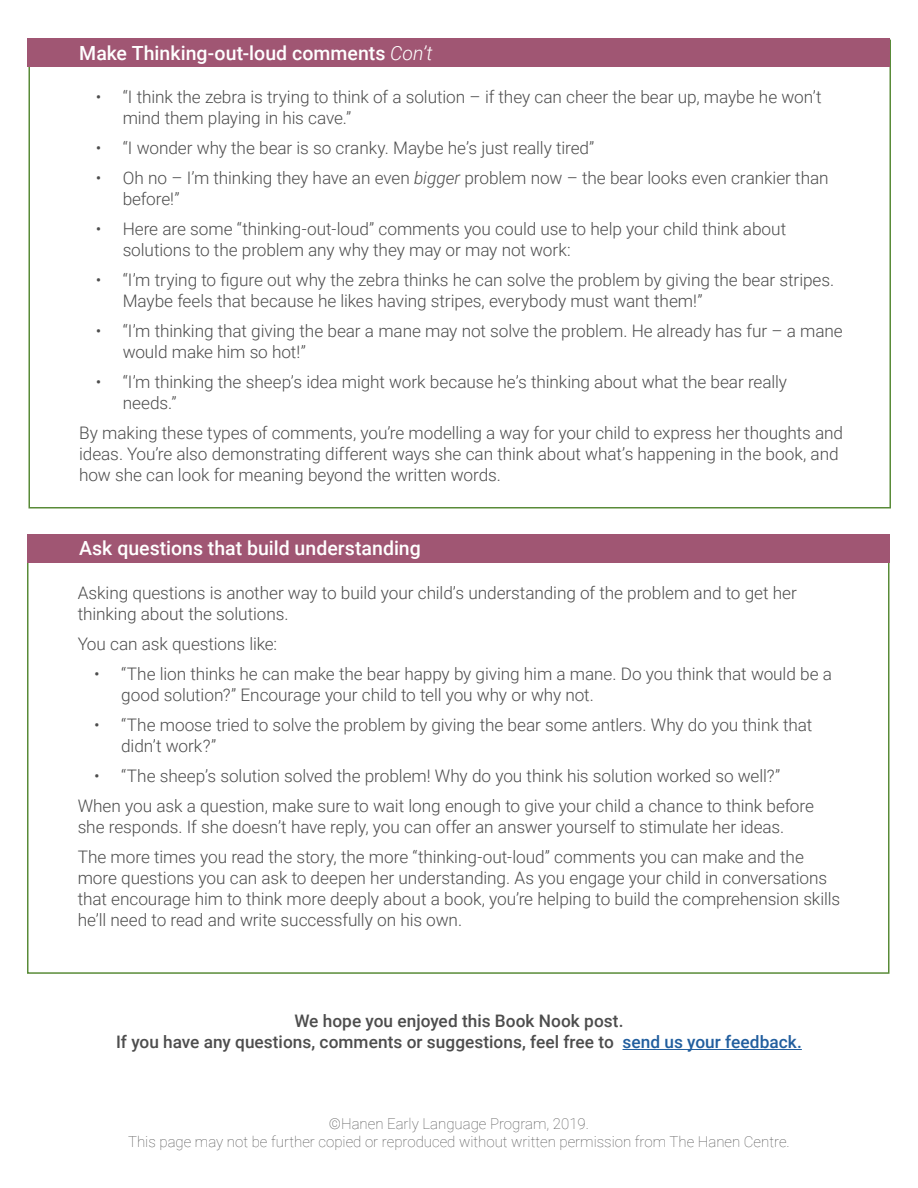
<style>
.page{position:relative;width:918px;height:1188px;background:#fff}
.page>*{position:absolute;margin:0;border:0;box-sizing:border-box;transform-origin:0 0}
.t1{font:500 19.5px "Roboto";color:#fff}
.t2{font:300 17.25px/21px "Roboto";letter-spacing:-.005em;color:#4d4d4d}
.t3{font:500 17.25px/21px "Roboto";color:#4d4d4d;text-align:center}
.t4{font:100 15px/18px "Roboto";color:#4d4d4d;text-align:center}
.s1{font-weight:300;font-style:italic}
.s2{font-style:italic}
.s3{color:#215e9e}
</style>
<div class="page">
<div style="left:27px;top:38px;width:863px;height:29px;background:#a05673"></div>
<hr style="left:623px;top:1049px;width:179px;height:1px;background:#215e9e">
<div style="left:27px;top:534px;width:863px;height:28px;background:#a05673"></div>
<p class="t1" style="left:79px;top:39px;width:355px">Make Thinking-out-loud comments <span class="s1">Con’t</span></p>
<p class="t2" style="left:123px;top:86px;width:700px;text-indent:-27px">• “I think the zebra is trying to think of a solution – if they can cheer the bear up, maybe he won’t mind them playing in his cave.”</p>
<p class="t2" style="left:96px;top:137px;width:500px">• “I wonder why the bear is so cranky. Maybe he’s just really tired”</p>
<p class="t2" style="left:123px;top:167px;width:707px;text-indent:-27px">• Oh no – I’m thinking they have an even <span class="s2">bigger</span> problem now – the bear looks even crankier than before!”</p>
<p class="t2" style="left:123px;top:218px;width:665px;text-indent:-27px">• Here are some “thinking-out-loud” comments you could use to help your child think about solutions to the problem any why they may or may not work:</p>
<p class="t2" style="left:123px;top:269px;width:713px;text-indent:-27px">• “I’m trying to figure out why the zebra thinks he can solve the problem by giving the bear stripes.<br>Maybe feels that because he likes having stripes, everybody must want them!”</p>
<p class="t2" style="left:123px;top:320px;width:722px;text-indent:-27px">• “I’m thinking that giving the bear a mane may not solve the problem. He already has fur – a mane would make him so hot!”</p>
<p class="t2" style="left:123px;top:371px;width:666px;text-indent:-27px">• “I’m thinking the sheep’s idea might work because he’s thinking about what the bear really needs.”</p>
<p class="t2" style="left:79px;top:422px;width:766px">By making these types of comments, you’re modelling a way for your child to express her thoughts and ideas. You’re also demonstrating different ways she can think about what’s happening in the book, and how she can look for meaning beyond the written words.</p>
<p class="t1" style="left:79px;top:535px;width:343px">Ask questions that build understanding</p>
<p class="t2" style="left:78px;top:582px;width:721px">Asking questions is another way to build your child’s understanding of the problem and to get her thinking about the solutions.</p>
<p class="t2" style="left:78px;top:633px;width:201px">You can ask questions like:</p>
<p class="t2" style="left:121px;top:663px;width:712px;text-indent:-27px">• “The lion thinks he can make the bear happy by giving him a mane. Do you think that would be a good solution?” Encourage your child to tell you why or why not.</p>
<p class="t2" style="left:121px;top:714px;width:693px;text-indent:-27px">• “The moose tried to solve the problem by giving the bear some antlers. Why do you think that didn’t work?”</p>
<p class="t2" style="left:78px;top:760px;width:738px;line-height:30px;text-indent:17px">• “The sheep’s solution solved the problem! Why do you think his solution worked so well?”<br>When you ask a question, make sure to wait long enough to give your child a chance to think before</p>
<p class="t2" style="left:78px;top:811px;width:728px;line-height:30px">she responds. If she doesn’t have reply, you can offer an answer yourself to stimulate her ideas.<br>The more times you read the story, the more “thinking-out-loud” comments you can make and the</p>
<p class="t2" style="left:78px;top:867px;width:764px">more questions you can ask to deepen her understanding. As you engage your child in conversations that encourage him to think more deeply about a book, you’re helping to build the comprehension skills he’ll need to read and write successfully on his own.</p>
<p class="t3" style="left:116px;top:1010px;width:687px">We hope you enjoyed this Book Nook post.<br>If you have any questions, comments or suggestions, feel free to <span class="s3">send us your feedback.</span></p>
<p class="t4" style="left:128px;top:1114px;width:663px">©Hanen Early Language Program, 2019.<br>This page may not be further copied or reproduced without written permission from The Hanen Centre.</p>
</div>
